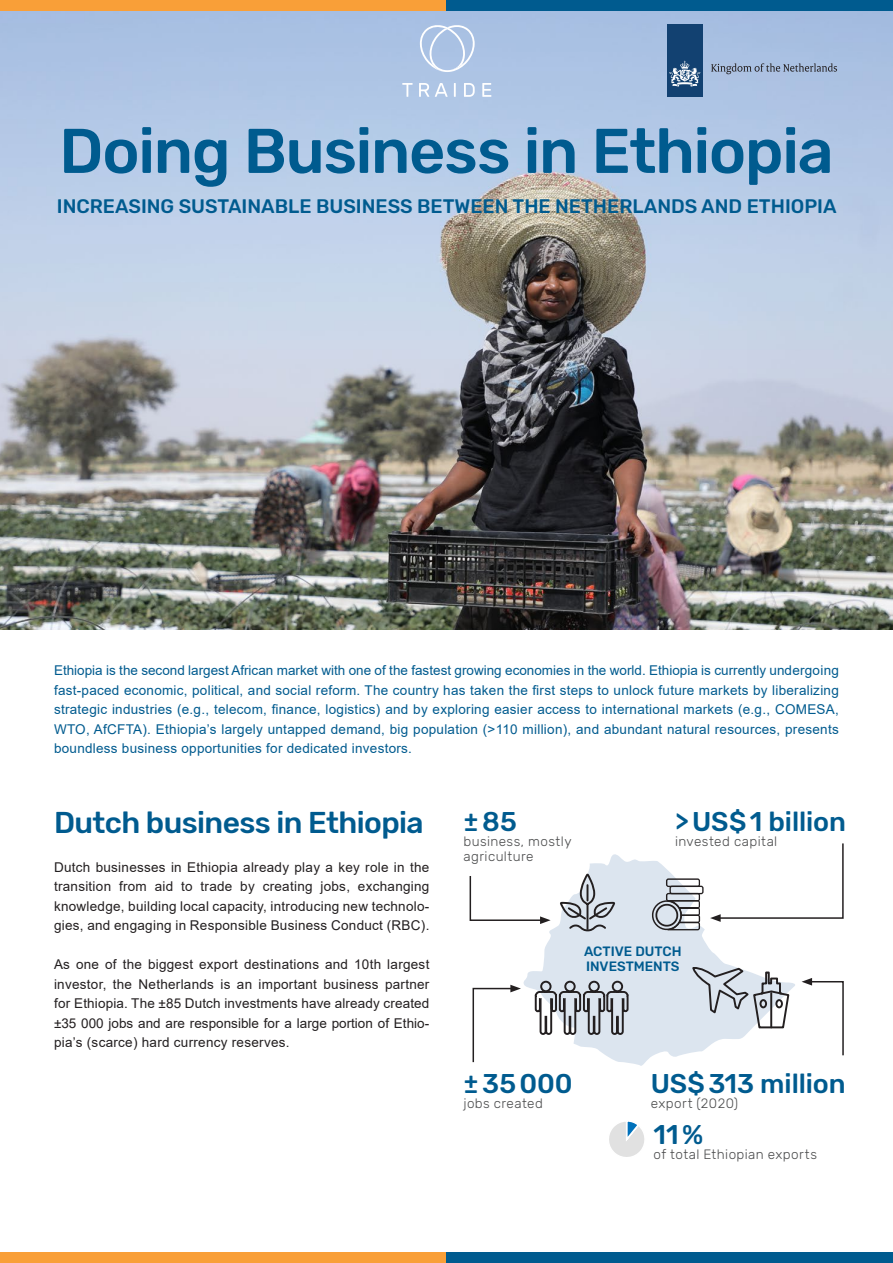
<style>
.page{position:relative;width:893px;height:1263px;background:#fff}
.page>*{position:absolute;margin:0;border:0;box-sizing:border-box;transform-origin:0 0}
.t1{font:500 63px "Rubik";letter-spacing:-.02em;color:#005b8f}
.t2{font:500 30px "Rubik";letter-spacing:-.02em;color:#005b8f}
.t3{font:500 27px "Rubik";letter-spacing:-.005em;color:#005b8f}
.t4{font:500 19.5px "Rubik";color:#005b8f}
.t5{font:13.5px/19.5px "Arial";letter-spacing:.02em;color:#005b8f;text-align:justify}
.t6{font:13.5px/19.5px "Arial";letter-spacing:.02em;color:#231f20;text-align:justify}
.t7{font:300 13.5px/15px "Rubik";letter-spacing:.03em;color:#4b4c4d}
.t8{font:500 13.5px/15px "Rubik";color:#005b8f}
</style>
<div class="page">
<div style="left:0;top:1252px;width:446px;height:11px;background:#f99f38"></div>
<div style="left:446px;top:1252px;width:447px;height:11px;background:#005b8f"></div>
<img style="left:0;top:11px;width:893px;height:618px">
<div style="left:667px;top:24px;width:36px;height:73px;background:#124171"></div>
<svg style="left:669px;top:61px;width:31px;height:26px"></svg>
<svg style="left:711px;top:63px;width:126px;height:11px"></svg>
<div style="left:0;top:0;width:446px;height:11px;background:#f99f38"></div>
<div style="left:446px;top:0;width:447px;height:11px;background:#005b8f"></div>
<svg style="left:523px;top:854px;width:272px;height:212px;fill:#dce5ef"></svg>
<svg style="left:472px;top:985px;width:49px;height:78px"></svg>
<svg style="left:710px;top:843px;width:134px;height:79px"></svg>
<svg style="left:469px;top:874px;width:82px;height:50px"></svg>
<svg style="left:801px;top:978px;width:43px;height:78px"></svg>
<svg style="left:651px;top:878px;width:53px;height:53px"></svg>
<svg style="left:558px;top:873px;width:59px;height:59px"></svg>
<svg style="left:691px;top:966px;width:99px;height:63px"></svg>
<svg style="left:534px;top:980px;width:96px;height:60px;background:#afb3b9"></svg>
<svg style="left:609px;top:1121px;width:35px;height:36px"></svg>
<svg style="left:402px;top:83px;width:11px;height:14px"></svg>
<svg style="left:419px;top:83px;width:10px;height:14px"></svg>
<svg style="left:435px;top:83px;width:13px;height:14px"></svg>
<svg style="left:454px;top:83px;width:2px;height:14px"></svg>
<svg style="left:464px;top:83px;width:11px;height:14px"></svg>
<svg style="left:482px;top:83px;width:9px;height:14px"></svg>
<svg style="left:420px;top:25px;width:55px;height:48px;background:#b9cce8"></svg>
<h1 class="t1" style="left:59px;top:115px;width:776px">Doing Business in Ethiopia</h1>
<h3 class="t4" style="left:57px;top:195px;width:781px">INCREASING SUSTAINABLE BUSINESS BETWEEN THE NETHERLANDS AND ETHIOPIA</h3>
<p class="t5" style="left:54px;top:661px;width:786px">Ethiopia is the second largest African market with one of the fastest growing economies in the world. Ethiopia is currently undergoing fast-paced economic, political, and social reform. The country has taken the first steps to unlock future markets by liberalizing strategic industries (e.g., telecom, finance, logistics) and by exploring easier access to international markets (e.g., COMESA, WTO, AfCFTA). Ethiopia’s largely untapped demand, big population (&gt;110 million), and abundant natural resources, presents boundless business opportunities for dedicated investors.</p>
<h2 class="t2" style="left:54px;top:805px;width:371px">Dutch business in Ethiopia</h2>
<p class="t6" style="left:54px;top:857px;width:377px">Dutch businesses in Ethiopia already play a key role in the transition from aid to trade by creating jobs, exchanging knowledge, building local capacity, introducing new technolo&shy;gies, and engaging in Responsible Business Conduct (RBC).</p>
<p class="t6" style="left:54px;top:955px;width:377px">As one of the biggest export destinations and 10th largest investor, the Netherlands is an important business partner for Ethiopia. The ±85 Dutch investments have already created ±35 000 jobs and are responsible for a large portion of Ethio&shy;pia’s (scarce) hard currency reserves.</p>
<h3 class="t3" style="left:463px;top:806px;width:55px">±85</h3>
<p class="t7" style="left:463px;top:835px;width:110px">business, mostly agriculture</p>
<h3 class="t3" style="left:675px;top:806px;width:172px">&gt;US$1 billion</h3>
<p class="t7" style="left:675px;top:835px;width:104px">invested capital</p>
<p class="t8" style="left:584px;top:944px;width:99px">ACTIVE DUTCH<br>INVESTMENTS</p>
<h3 class="t3" style="left:463px;top:1068px;width:111px">±35000</h3>
<p class="t7" style="left:463px;top:1096px;width:81px">jobs created</p>
<h3 class="t3" style="left:651px;top:1068px;width:196px">US$313 million</h3>
<p class="t7" style="left:651px;top:1096px;width:89px">export (2020)</p>
<h3 class="t3" style="left:653px;top:1119px;width:51px">11%</h3>
<p class="t7" style="left:653px;top:1147px;width:165px">of total Ethiopian exports</p>
</div>
